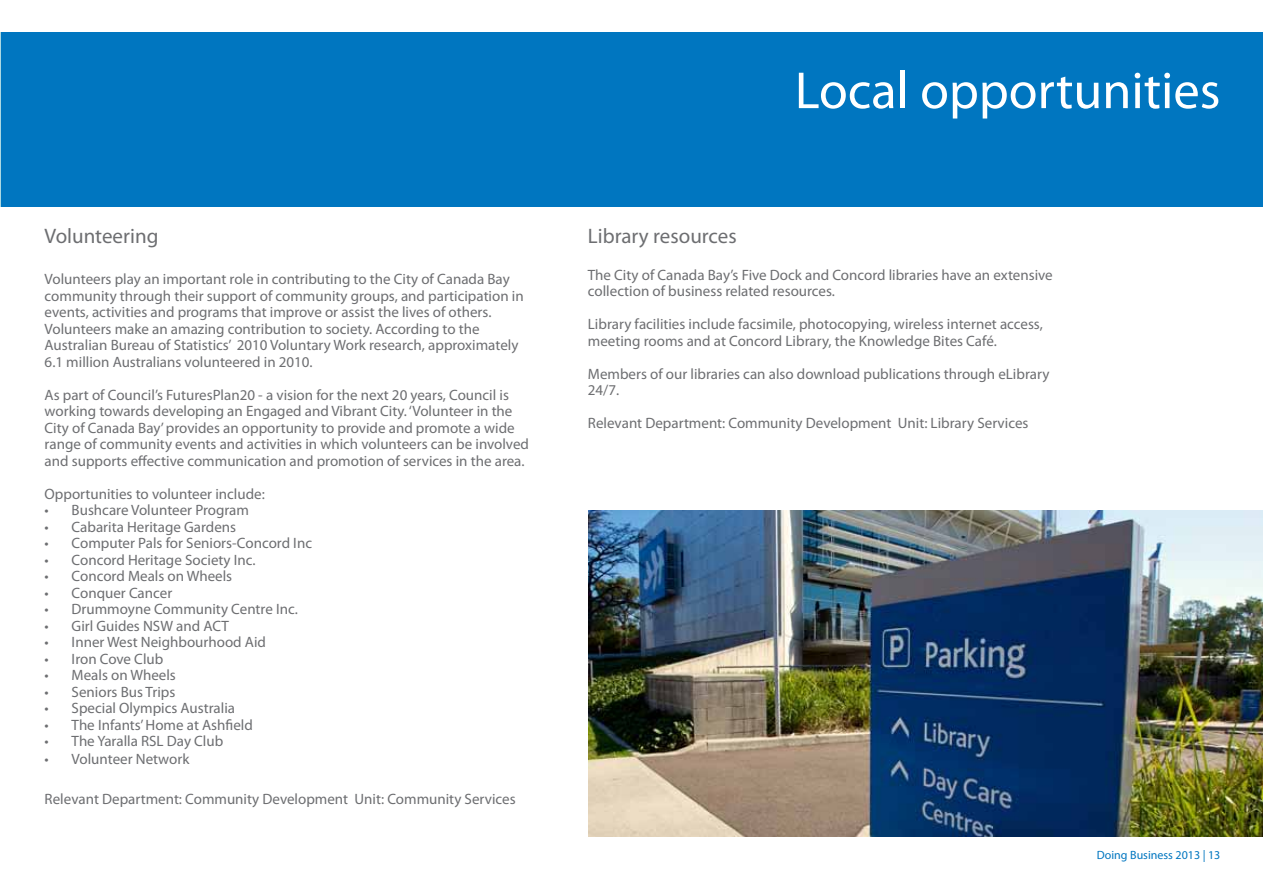
<style>
.page{position:relative;width:1263px;height:893px;background:#fff}
.page>*{position:absolute;margin:0;border:0;box-sizing:border-box;transform-origin:0 0}
.t1{font:52.5px "Myriad Pro";color:#fff}
.t2{font:21px "Myriad Pro";color:#6d6e71}
.t3{font:15px/16.5px "Myriad Pro";color:#6d6e71}
.t4{font:12px "Myriad Pro";color:#0076c0}
</style>
<div class="page">
<div style="left:1px;top:33px;width:1262px;height:174px;background:#0076c0"></div>
<hr style="left:0;top:33px;width:1px;height:174px;background:#57b1c5">
<img style="left:589px;top:511px;width:673px;height:326px">
<h2 class="t2" style="left:45px;top:223px;width:115px">Volunteering</h2>
<p class="t3" style="left:45px;top:271px;width:481px">Volunteers play an important role in contributing to the City of Canada Bay community through their support of community groups, and participation in events, activities and programs that improve or assist the lives of others.<br>Volunteers make an amazing contribution to society. According to the Australian Bureau of Statistics’ 2010 Voluntary Work research, approximately 6.1 million Australians volunteered in 2010.</p>
<p class="t3" style="left:45px;top:386px;width:486px">As part of Council’s FuturesPlan20 - a vision for the next 20 years, Council is working towards developing an Engaged and Vibrant City. ‘Volunteer in the City of Canada Bay’ provides an opportunity to provide and promote a wide range of community events and activities in which volunteers can be involved and supports effective communication and promotion of services in the area.</p>
<p class="t3" style="left:45px;top:485px;width:222px">Opportunities to volunteer include:</p>
<p class="t3" style="left:45px;top:502px;width:206px">• Bushcare Volunteer Program</p>
<p class="t3" style="left:45px;top:518px;width:193px">• Cabarita Heritage Gardens</p>
<p class="t3" style="left:45px;top:535px;width:269px">• Computer Pals for Seniors-Concord Inc</p>
<p class="t3" style="left:45px;top:551px;width:212px">• Concord Heritage Society Inc.</p>
<p class="t3" style="left:45px;top:568px;width:189px">• Concord Meals on Wheels</p>
<p class="t3" style="left:45px;top:584px;width:129px">• Conquer Cancer</p>
<p class="t3" style="left:45px;top:601px;width:255px">• Drummoyne Community Centre Inc.</p>
<p class="t3" style="left:45px;top:617px;width:186px">• Girl Guides NSW and ACT</p>
<p class="t3" style="left:45px;top:634px;width:223px">• Inner West Neighbourhood Aid</p>
<p class="t3" style="left:45px;top:650px;width:120px">• Iron Cove Club</p>
<p class="t3" style="left:45px;top:667px;width:133px">• Meals on Wheels</p>
<p class="t3" style="left:45px;top:683px;width:132px">• Seniors Bus Trips</p>
<p class="t3" style="left:45px;top:700px;width:192px">• Special Olympics Australia</p>
<p class="t3" style="left:45px;top:716px;width:210px">• The Infants’ Home at Ashfield</p>
<p class="t3" style="left:45px;top:733px;width:180px">• The Yaralla RSL Day Club</p>
<p class="t3" style="left:45px;top:751px;width:146px">• Volunteer Network</p>
<p class="t3" style="left:45px;top:791px;width:473px">Relevant Department: Community Development Unit: Community Services</p>
<h1 class="t1" style="left:795px;top:58px;width:427px">Local opportunities</h1>
<h2 class="t2" style="left:588px;top:223px;width:150px">Library resources</h2>
<p class="t3" style="left:588px;top:266px;width:466px">The City of Canada Bay’s Five Dock and Concord libraries have an extensive collection of business related resources.</p>
<p class="t3" style="left:588px;top:316px;width:456px">Library facilities include facsimile, photocopying, wireless internet access, meeting rooms and at Concord Library, the Knowledge Bites Café.</p>
<p class="t3" style="left:588px;top:365px;width:463px">Members of our libraries can also download publications through eLibrary<br>24/7.</p>
<p class="t3" style="left:588px;top:415px;width:442px">Relevant Department: Community Development Unit: Library Services</p>
<p class="t4" style="left:1097px;top:848px;width:125px">Doing Business 2013 | 13</p>
</div>
